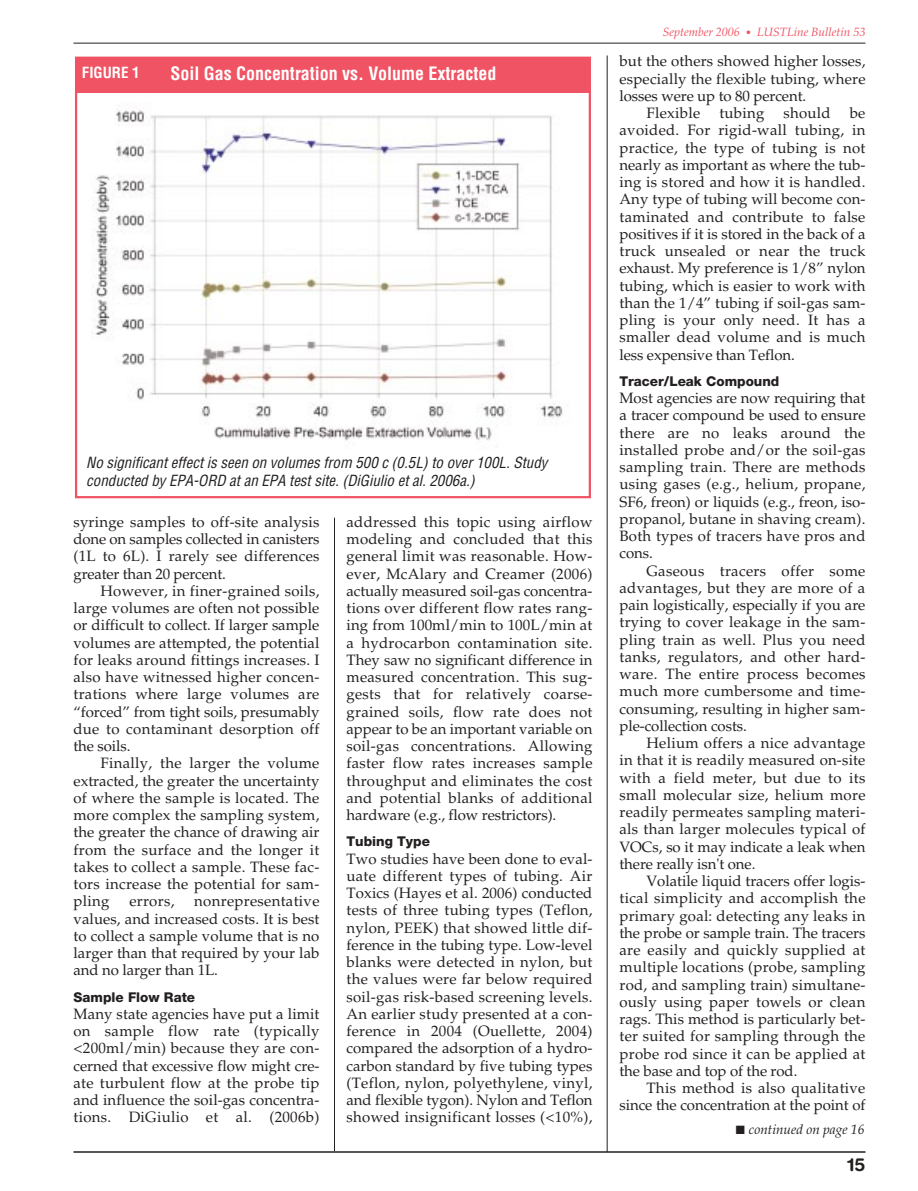
<style>
.page{position:relative;width:918px;height:1191px;background:#fff}
.page>*{position:absolute;margin:0;border:0;box-sizing:border-box;transform-origin:0 0}
.t1{font:700 condensed 18px "Helvetica";color:#fff}
.t2{font:700 18px "Helvetica Rounded";color:#231f1f}
.t3{font:15px/17.2px "Palatino";letter-spacing:.01em;color:#231f1f;text-align:justify}
.t4{font:italic condensed 15px/18px "Helvetica";color:#231f1f}
.t5{font:700 condensed 15px "Helvetica";color:#fff}
.t6{font:800 13.5px "Helvetica Neue";color:#231f1f}
.t7{font:italic 13.5px "Palatino";color:#231f1f}
.t8{font:italic 12px "Palatino";color:#f05363}
.s1{font-size:10.5px}
</style>
<div class="page">
<hr style="left:74px;top:1151px;width:792px;height:2px;background:#231f1f">
<hr style="left:74px;top:43px;width:792px;height:1px;background:#231f1f">
<hr style="left:334px;top:518px;width:1px;height:633px;background:#231f1f">
<hr style="left:607px;top:55px;width:1px;height:1097px;background:#231f1f">
<img style="left:91px;top:110px;width:472px;height:331px">
<div style="left:77px;top:57px;width:513px;height:36px;background:#f05363"></div>
<p class="t5" style="left:82px;top:67px;width:59px">FIGURE 1</p>
<p class="t1" style="left:170px;top:66px;width:327px">Soil Gas Concentration vs. Volume Extracted</p>
<p class="t4" style="left:86px;top:454px;width:463px">No significant effect is seen on volumes from 500 c (0.5L) to over 100L. Study conducted by EPA-ORD at an EPA test site. (DiGiulio et al. 2006a.)</p>
<p class="t3" style="left:74px;top:515px;width:248px">syringe samples to off-site analysis done on samples collected in canisters (1L to 6L). I rarely see differences greater than 20 percent.</p>
<p class="t3" style="left:74px;top:584px;width:248px;text-indent:27px">However, in finer-grained soils, large volumes are often not possible or difficult to collect. If larger sample volumes are attempted, the potential for leaks around fittings increases. I also have witnessed higher concen&shy;trations where large volumes are “forced” from tight soils, presumably due to contaminant desorption off the soils.</p>
<p class="t3" style="left:74px;top:756px;width:248px;text-indent:27px">Finally, the larger the volume extracted, the greater the uncertainty of where the sample is located. The more complex the sampling system, the greater the chance of drawing air from the surface and the longer it takes to collect a sample. These fac&shy;tors increase the potential for sam&shy;pling</p>
<p class="t3" style="left:74px;top:894px;width:248px;text-indent:121px">nonrepresentative values, and increased costs. It is best to collect a sample volume that is no larger than that required by your lab and no larger than 1L.</p>
<p class="t6" style="left:74px;top:992px;width:123px">Sample Flow Rate</p>
<p class="t3" style="left:74px;top:1007px;width:248px">Many state agencies have put a limit on sample flow rate (typically &lt;200ml/min) because they are con&shy;cerned that excessive flow might cre&shy;ate turbulent flow at the probe tip and influence the soil-gas concentra&shy;tions. DiGiulio et al. (2006b)</p>
<p class="t3" style="left:129px;top:894px;width:47px">errors,</p>
<p class="t3" style="left:346px;top:515px;width:248px">addressed this topic using airflow modeling and concluded that this general limit was reasonable. How&shy;ever, McAlary and Creamer (2006) actually measured soil-gas concentra&shy;tions over different flow rates rang&shy;ing from 100ml/min to 100L/min at a hydrocarbon contamination site.<br>They saw no significant difference in measured concentration. This sug&shy;gests that for relatively coarse&shy;grained soils, flow rate does not appear to be an important variable on soil-gas concentrations. Allowing faster flow rates increases sample throughput and eliminates the cost and potential blanks of additional hardware (e.g., flow restrictors).</p>
<p class="t6" style="left:346px;top:837px;width:85px">Tubing Type</p>
<p class="t3" style="left:346px;top:852px;width:248px">Two studies have been done to eval&shy;uate different types of tubing. Air Toxics (Hayes et al. 2006) conducted tests of three tubing types (Teflon, nylon, PEEK) that showed little dif&shy;ference in the tubing type. Low-level blanks were detected in nylon, but the values were far below required soil-gas risk-based screening levels.<br>An earlier study presented at a con&shy;ference in 2004 (Ouellette, 2004) compared the adsorption of a hydro&shy;carbon standard by five tubing types (Teflon, nylon, polyethylene, vinyl, and flexible tygon). Nylon and Teflon showed insignificant losses (&lt;10%),</p>
<p class="t8" style="left:663px;top:27px;width:204px">September 2006 <span class="s1">•</span> LUSTLine Bulletin 53</p>
<p class="t3" style="left:620px;top:54px;width:248px">but the others showed higher losses,</p>
<p class="t3" style="left:620px;top:72px;width:248px">especially the flexible tubing, where</p>
<p class="t3" style="left:620px;top:89px;width:188px">losses were up to 80 percent.</p>
<p class="t3" style="left:646px;top:106px;width:55px">Flexible</p>
<p class="t3" style="left:719px;top:106px;width:47px">tubing</p>
<p class="t3" style="left:783px;top:106px;width:49px">should</p>
<p class="t3" style="left:620px;top:106px;width:248px;text-indent:230px">be avoided. For rigid-wall tubing, in practice, the type of tubing is not nearly as important as where the tub&shy;ing is stored and how it is handled.<br>Any type of tubing will become con&shy;taminated and contribute to false positives if it is stored in the back of a truck unsealed or near the truck exhaust. My preference is 1/8” nylon tubing, which is easier to work with than the 1/4” tubing if soil-gas sam&shy;pling is your only need. It has a smaller dead volume and is much less expensive than Teflon.</p>
<p class="t6" style="left:620px;top:376px;width:161px">Tracer/Leak Compound</p>
<p class="t3" style="left:620px;top:391px;width:248px">Most agencies are now requiring that a tracer compound be used to ensure there are no leaks around the installed probe and/or the soil-gas sampling train. There are methods using gases (e.g., helium, propane, SF6, freon) or liquids (e.g., freon, iso&shy;propanol, butane in shaving cream).<br>Both types of tracers have pros and cons.</p>
<p class="t3" style="left:620px;top:564px;width:248px;text-indent:27px">Gaseous tracers offer some advantages, but they are more of a pain logistically, especially if you are trying to cover leakage in the sam&shy;pling train as well. Plus you need tanks, regulators, and other hard&shy;ware. The entire process becomes much more cumbersome and time&shy;consuming, resulting in higher sam&shy;ple-collection costs.</p>
<p class="t3" style="left:620px;top:736px;width:248px;text-indent:27px">Helium offers a nice advantage in that it is readily measured on-site with a field meter, but due to its small molecular size, helium more readily permeates sampling materi&shy;als than larger molecules typical of VOCs, so it may indicate a leak when there really isn't one.</p>
<p class="t3" style="left:620px;top:874px;width:248px;text-indent:27px">Volatile liquid tracers offer logis&shy;tical simplicity and accomplish the primary goal: detecting any leaks in the probe or sample train. The tracers are easily and quickly supplied at multiple locations (probe, sampling rod, and sampling train) simultane&shy;ously using paper towels or clean rags. This method is particularly bet&shy;ter suited for sampling through the probe rod since it can be applied at the base and top of the rod.</p>
<p class="t3" style="left:620px;top:1081px;width:248px;text-align:right">This method is also qualitative since the concentration at the point of</p>
<p class="t7" style="left:736px;top:1124px;width:130px">■ continued on page 16</p>
<p class="t2" style="left:848px;top:1158px;width:19px">15</p>
</div>
